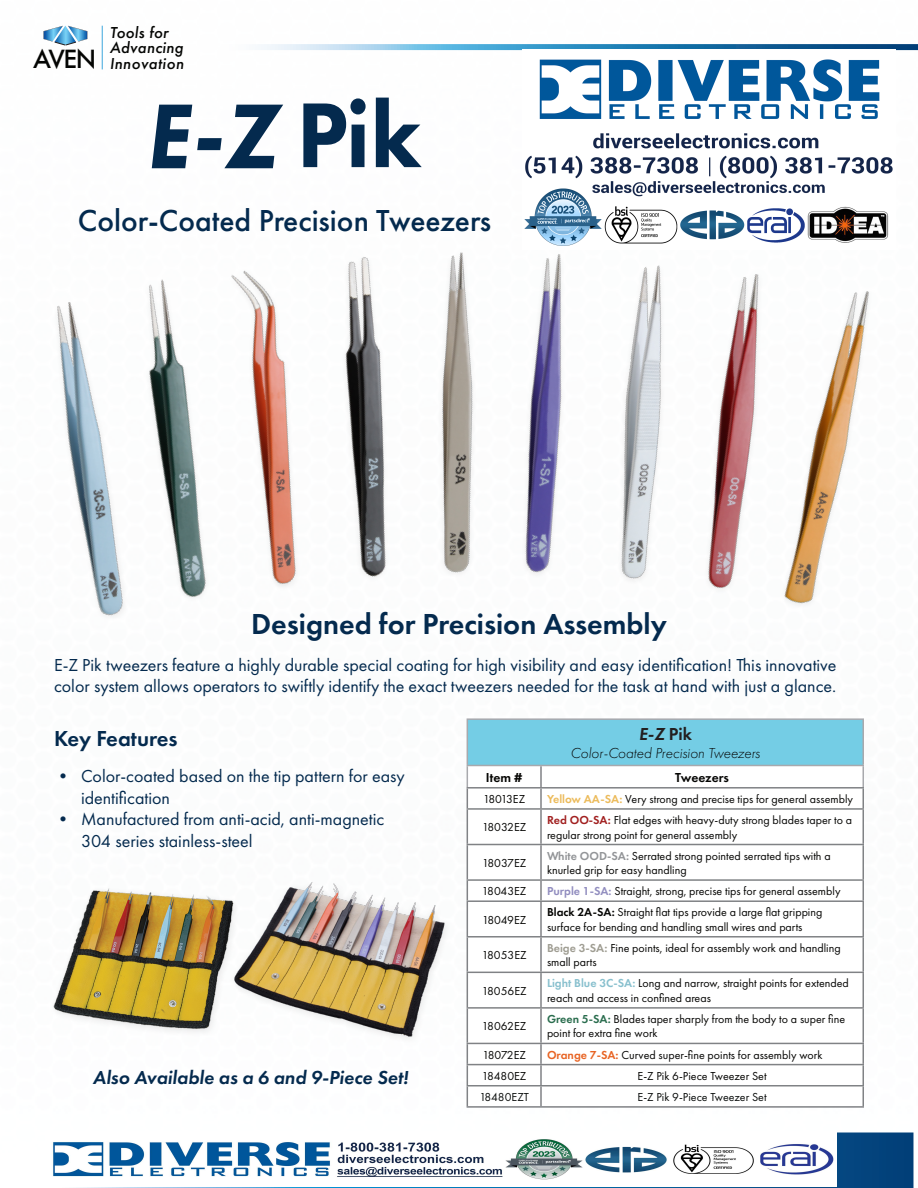
<style>
.page{position:relative;width:918px;height:1188px;background:#fff}
.page>*{position:absolute;margin:0;border:0;box-sizing:border-box;transform-origin:0 0}
.t1{font:italic 800 95.4px "Futura PT";color:#042a4e;scale:.94 1}
.t2{font:500 31.5px "Futura PT";color:#042a4e}
.t3{font:600 30px "Futura PT";color:#042a4e}
.t4{font:600 22.5px "Futura PT";color:#042a4e}
.t5{font:italic 600 19.5px "Futura PT";color:#042a4e}
.t6{font:18px/21.6px "Futura PT";color:#042a4e}
.t7{font:italic 600 18px "Futura PT";color:#231f20}
.t8{font:italic 500 16.5px "Futura PT";letter-spacing:.02em;color:#040503}
.t9{font:italic 300 15px "Futura PT";color:#040504}
.t10{font:600 13.5px "Futura PT";color:#050503}
.t11{font:12px/14.4px "Futura PT";color:#050503}
.t12{font:12px "Futura PT";color:#090c0b}
.t13{font:12px "Futura PT";letter-spacing:-.05em;color:#050503}
.t14{font:12px "Futura PT";letter-spacing:-.025em;color:#050503}
.s1{font-style:normal;font-size:27.45px}
.s2{font-style:normal}
.s3{font-weight:600;color:#ecbb5b}
.s4{font-weight:600;color:#a12020}
.s5{font-weight:600;color:#939598}
.s6{font-weight:600;color:#918dbf}
.s7{font-weight:600}
.s8{font-weight:600;color:#9f9d92}
.s9{font-weight:600;color:#88c0ce}
.s10{font-weight:600;color:#2a6d4e}
.s11{font-weight:600;color:#e86424}
</style>
<div class="page">
<img style="left:784px;top:291px;width:85px;height:314px">
<img style="left:708px;top:274px;width:51px;height:315px">
<img style="left:231px;top:270px;width:65px;height:317px">
<img style="left:345px;top:257px;width:41px;height:320px">
<img style="left:149px;top:279px;width:57px;height:319px">
<img style="left:57px;top:302px;width:67px;height:315px">
<img style="left:525px;top:254px;width:37px;height:320px">
<img style="left:442px;top:252px;width:31px;height:321px">
<img style="left:621px;top:265px;width:41px;height:316px">
<img style="left:53px;top:888px;width:176px;height:144px">
<img style="left:232px;top:882px;width:214px;height:157px">
<div style="left:467px;top:719px;width:396px;height:46px;background:#74cde5"></div>
<svg style="left:468px;top:843px;width:394px;height:223px"></svg>
<hr style="left:467px;top:808px;width:74px;height:2px;background:#808285">
<hr style="left:467px;top:810px;width:1px;height:34px;background:#808285">
<hr style="left:541px;top:808px;width:323px;height:2px;background:#808285">
<hr style="left:540px;top:810px;width:2px;height:34px;background:#808285">
<hr style="left:862px;top:810px;width:2px;height:34px;background:#808285">
<hr style="left:467px;top:844px;width:74px;height:1px;background:#808285">
<hr style="left:467px;top:845px;width:1px;height:34px;background:#808285">
<hr style="left:541px;top:844px;width:323px;height:1px;background:#808285">
<hr style="left:540px;top:845px;width:2px;height:34px;background:#808285">
<hr style="left:862px;top:845px;width:2px;height:34px;background:#808285">
<hr style="left:467px;top:879px;width:74px;height:2px;background:#808285">
<svg style="left:467px;top:881px;width:1px;height:19px"></svg>
<hr style="left:541px;top:879px;width:323px;height:2px;background:#808285">
<svg style="left:540px;top:881px;width:2px;height:19px"></svg>
<svg style="left:862px;top:881px;width:2px;height:19px"></svg>
<hr style="left:467px;top:900px;width:74px;height:2px;background:#808285">
<hr style="left:467px;top:902px;width:1px;height:34px;background:#808285">
<hr style="left:541px;top:900px;width:323px;height:2px;background:#808285">
<hr style="left:540px;top:902px;width:2px;height:34px;background:#808285">
<hr style="left:862px;top:902px;width:2px;height:34px;background:#808285">
<hr style="left:467px;top:936px;width:74px;height:2px;background:#808285">
<hr style="left:467px;top:938px;width:1px;height:34px;background:#808285">
<hr style="left:541px;top:936px;width:323px;height:2px;background:#808285">
<hr style="left:540px;top:938px;width:2px;height:34px;background:#808285">
<hr style="left:862px;top:938px;width:2px;height:34px;background:#808285">
<hr style="left:467px;top:972px;width:74px;height:1px;background:#808285">
<hr style="left:467px;top:973px;width:1px;height:34px;background:#808285">
<hr style="left:541px;top:972px;width:323px;height:1px;background:#808285">
<hr style="left:540px;top:973px;width:2px;height:34px;background:#808285">
<hr style="left:862px;top:973px;width:2px;height:34px;background:#808285">
<hr style="left:467px;top:1007px;width:74px;height:2px;background:#808285">
<hr style="left:467px;top:1009px;width:1px;height:34px;background:#808285">
<hr style="left:541px;top:1007px;width:323px;height:2px;background:#808285">
<hr style="left:540px;top:1009px;width:2px;height:34px;background:#808285">
<hr style="left:862px;top:1009px;width:2px;height:34px;background:#808285">
<hr style="left:467px;top:1043px;width:74px;height:1px;background:#808285">
<hr style="left:541px;top:1043px;width:323px;height:1px;background:#808285">
<hr style="left:540px;top:1044px;width:2px;height:20px;background:#808285">
<hr style="left:862px;top:1044px;width:2px;height:20px;background:#808285">
<hr style="left:467px;top:1064px;width:74px;height:1px;background:#808285">
<hr style="left:541px;top:1064px;width:323px;height:1px;background:#808285">
<hr style="left:540px;top:1065px;width:2px;height:20px;background:#808285">
<hr style="left:862px;top:1065px;width:2px;height:20px;background:#808285">
<hr style="left:467px;top:1085px;width:74px;height:2px;background:#808285">
<svg style="left:467px;top:1044px;width:1px;height:62px"></svg>
<hr style="left:541px;top:1085px;width:323px;height:2px;background:#808285">
<svg style="left:540px;top:1087px;width:2px;height:19px"></svg>
<svg style="left:862px;top:1087px;width:2px;height:19px"></svg>
<hr style="left:467px;top:1106px;width:74px;height:2px;background:#808285">
<hr style="left:541px;top:1106px;width:323px;height:2px;background:#808285">
<hr style="left:467px;top:718px;width:74px;height:2px;background:#a8a9ad">
<hr style="left:467px;top:720px;width:1px;height:45px;background:#a8a9ad">
<hr style="left:541px;top:718px;width:323px;height:2px;background:#a8a9ad">
<hr style="left:862px;top:720px;width:2px;height:45px;background:#a8a9ad">
<svg style="left:467px;top:765px;width:397px;height:43px"></svg>
<hr style="left:541px;top:765px;width:323px;height:1px;background:#a8a9ad">
<hr style="left:862px;top:766px;width:2px;height:21px;background:#a8a9ad">
<hr style="left:102px;top:26px;width:1px;height:43px;background:#3da7dd">
<svg style="left:43px;top:26px;width:45px;height:20px"></svg>
<svg style="left:76px;top:1132px;width:837px;height:56px;background:#0d5088"></svg>
<svg style="left:261px;top:44px;width:657px;height:6px;background:#60a0c6"></svg>
<img style="left:524px;top:59px;width:369px;height:187px">
<img style="left:53px;top:1132px;width:783px;height:55px">
<p class="t8" style="left:110px;top:22px;width:60px">Tools for</p>
<p class="t8" style="left:110px;top:38px;width:75px">Advancing</p>
<p class="t8" style="left:33px;top:53px;width:152px"><span class="s1">AVEN</span> Innovation</p>
<p class="t1" style="left:145px;top:77px;width:295px">E-Z <span class="s2">Pik</span></p>
<p class="t2" style="left:78px;top:202px;width:415px">Color-Coated Precision Tweezers</p>
<p class="t3" style="left:251px;top:606px;width:417px">Designed for Precision Assembly</p>
<p class="t6" style="left:54px;top:654px;width:784px">E-Z Pik tweezers feature a highly durable special coating for high visibility and easy identification! This innovative color system allows operators to swiftly identify the exact tweezers needed for the task at hand with just a glance.</p>
<p class="t4" style="left:54px;top:724px;width:125px">Key Features</p>
<p class="t6" style="left:81px;top:765px;width:325px;text-indent:-27px">• Color-coated based on the tip pattern for easy identification</p>
<p class="t6" style="left:81px;top:808px;width:305px;text-indent:-27px">• Manufactured from anti-acid, anti-magnetic<br>304 series stainless-steel</p>
<p class="t5" style="left:93px;top:1065px;width:317px">Also Available as a 6 and 9-Piece Set!</p>
<p class="t7" style="left:639px;top:723px;width:55px">E-Z <span class="s2">Pik</span></p>
<p class="t9" style="left:571px;top:745px;width:191px">Color-Coated Precision Tweezers</p>
<p class="t10" style="left:486px;top:769px;width:38px">Item #</p>
<p class="t10" style="left:675px;top:769px;width:55px">Tweezers</p>
<p class="t13" style="left:483px;top:792px;width:43px">18013EZ</p>
<p class="t11" style="left:547px;top:792px;width:308px"><span class="s3">Yellow AA-SA:</span> Very strong and precise tips for general assembly</p>
<p class="t11" style="left:482px;top:820px;width:46px">18032EZ</p>
<p class="t11" style="left:547px;top:813px;width:307px"><span class="s4">Red OO-SA:</span> Flat edges with heavy-duty strong blades taper to a regular strong point for general assembly</p>
<p class="t11" style="left:482px;top:856px;width:46px">18037EZ</p>
<p class="t11" style="left:547px;top:848px;width:285px"><span class="s5">White OOD-SA:</span> Serrated strong pointed serrated tips with a knurled grip for easy handling</p>
<p class="t11" style="left:482px;top:884px;width:46px">18043EZ</p>
<p class="t11" style="left:547px;top:884px;width:295px"><span class="s6">Purple 1-SA:</span> Straight, strong, precise tips for general assembly</p>
<p class="t11" style="left:482px;top:912px;width:46px">18049EZ</p>
<p class="t11" style="left:547px;top:905px;width:277px"><span class="s7">Black 2A-SA:</span> Straight flat tips provide a large flat gripping surface for bending and handling small wires and parts</p>
<p class="t11" style="left:482px;top:948px;width:46px">18053EZ</p>
<p class="t11" style="left:547px;top:941px;width:295px"><span class="s8">Beige 3-SA:</span> Fine points, ideal for assembly work and handling small parts</p>
<p class="t11" style="left:482px;top:983px;width:46px">18056EZ</p>
<p class="t11" style="left:547px;top:976px;width:303px"><span class="s9">Light Blue 3C-SA:</span> Long and narrow, straight points for extended reach and access in confined areas</p>
<p class="t11" style="left:482px;top:1019px;width:46px">18062EZ</p>
<p class="t11" style="left:547px;top:1012px;width:300px"><span class="s10">Green 5-SA:</span> Blades taper sharply from the body to a super fine point for extra fine work</p>
<p class="t14" style="left:482px;top:1047px;width:45px">18072EZ</p>
<p class="t11" style="left:547px;top:1047px;width:277px"><span class="s11">Orange 7-SA:</span> Curved super-fine points for assembly work</p>
<p class="t11" style="left:482px;top:1068px;width:46px">18480EZ</p>
<p class="t11" style="left:638px;top:1068px;width:131px">E-Z Pik 6-Piece Tweezer Set</p>
<p class="t12" style="left:479px;top:1090px;width:51px">18480EZT</p>
<p class="t12" style="left:638px;top:1090px;width:131px">E-Z Pik 9-Piece Tweezer Set</p>
</div>
